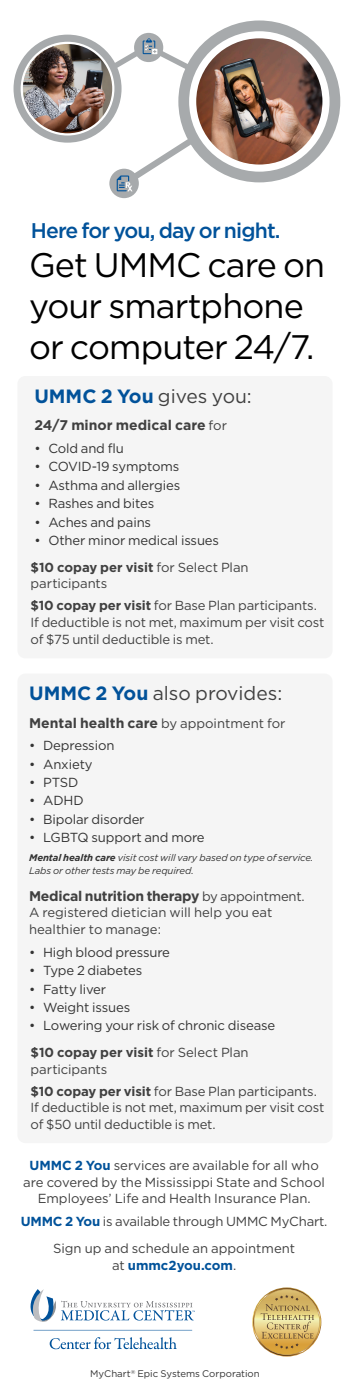
<style>
.page{position:relative;width:350px;height:1400px;background:#fff}
.page>*{position:absolute;margin:0;border:0;box-sizing:border-box;transform-origin:0 0}
.Titles{font:34.04px/41.1px "Gotham";letter-spacing:-.025em;color:#000}
.Titles-2{font:500 21.18px "Gotham";letter-spacing:-.04em;color:#01529a}
.Subheads{font:19.25px "Gotham";color:#404040}
.Subheads-2{font:700 14px "Gotham";color:#404040}
.Subheads-3{font:700 14px "Gotham";letter-spacing:-.02em;color:#404040}
.Subheads-4{font:13.12px/16.6px "Gotham";letter-spacing:-.01em;color:#404040}
.bullets{font:13.12px "Gotham";letter-spacing:-.01em;color:#333}
.bullets-2{font:italic 9.62px/13.1px "Gotham";letter-spacing:-.01em;color:#333}
.Subheads-5{font:9.62px "Gotham";color:#333}
.s1{font-weight:700;color:#01529a}
.s2{font-weight:400;font-size:13.12px}
.s3{font-weight:700}
</style>
<div class="page">
<div style="left:17px;top:376px;width:316px;height:282px;background:#f5f5f5;border-radius:8px"></div>
<div style="left:17px;top:674px;width:316px;height:469px;background:#f5f5f5;border-radius:8px"></div>
<div style="left:14px;top:35px;width:108px;height:108px;border:7px solid #a7aaac;border-radius:50%"></div>
<img style="left:23px;top:44px;width:89px;height:89px;border-radius:45px">
<div style="left:178px;top:20px;width:162px;height:162px;border:11px solid #a7aaac;border-radius:50%"></div>
<img style="left:196px;top:38px;width:126px;height:127px;border-radius:63px">
<svg style="left:50px;top:1337px;width:127px;height:12px"></svg>
<hr style="left:33px;top:1330px;width:159px;height:1px;background:#01529a">
<svg style="left:31px;top:1289px;width:164px;height:33px"></svg>
<svg style="left:252px;top:1288px;width:70px;height:69px"></svg>
<svg style="left:109px;top:169px;width:30px;height:29px"></svg>
<svg style="left:117px;top:132px;width:83px;height:59px"></svg>
<div style="left:134px;top:33px;width:29px;height:29px;background:#a7aaac;border-radius:50%"></div>
<svg style="left:104px;top:36px;width:97px;height:41px"></svg>
<p class="Titles-2" style="left:31px;top:219px;width:251px">Here for you, day or night.</p>
<p class="Titles" style="left:29px;top:244px;width:298px">Get UMMC care on your smartphone or computer 24/7.</p>
<p class="Subheads" style="left:34px;top:386px;width:219px"><span class="s1">UMMC 2 You</span> gives you:</p>
<p class="Subheads-2" style="left:34px;top:417px;width:194px">24/7 minor medical care <span class="s2">for</span></p>
<p class="bullets" style="left:34px;top:441px;width:91px">• Cold and flu</p>
<p class="bullets" style="left:34px;top:460px;width:146px">• COVID-19 symptoms</p>
<p class="bullets" style="left:34px;top:478px;width:147px">• Asthma and allergies</p>
<p class="bullets" style="left:34px;top:496px;width:121px">• Rashes and bites</p>
<p class="bullets" style="left:34px;top:515px;width:118px">• Aches and pains</p>
<p class="bullets" style="left:34px;top:533px;width:186px">• Other minor medical issues</p>
<p class="Subheads-4" style="left:31px;top:559px;width:220px"><span class="s3">$10 copay per visit</span> for Select Plan participants</p>
<p class="Subheads-4" style="left:31px;top:597px;width:295px"><span class="s3">$10 copay per visit</span> for Base Plan participants.<br>If deductible is not met, maximum per visit cost of $75 until deductible is met.</p>
<p class="Subheads" style="left:29px;top:683px;width:255px"><span class="s1">UMMC 2 You</span> also provides:</p>
<p class="Subheads-2" style="left:29px;top:714px;width:258px">Mental health care <span class="s2">by appointment for</span></p>
<p class="bullets" style="left:29px;top:738px;width:87px">• Depression</p>
<p class="bullets" style="left:29px;top:757px;width:65px">• Anxiety</p>
<p class="bullets" style="left:29px;top:775px;width:51px">• PTSD</p>
<p class="bullets" style="left:29px;top:794px;width:56px">• ADHD</p>
<p class="bullets" style="left:29px;top:812px;width:117px">• Bipolar disorder</p>
<p class="bullets" style="left:29px;top:830px;width:177px">• LGBTQ support and more</p>
<p class="bullets-2" style="left:29px;top:851px;width:286px"><span class="s3">Mental health care</span> visit cost will vary based on type of service.<br>Labs or other tests may be required.</p>
<p class="Subheads-3" style="left:29px;top:888px;width:277px">Medical nutrition therapy <span class="s2">by appointment.</span></p>
<p class="Subheads-4" style="left:29px;top:904px;width:245px">A registered dietician will help you eat healthier to manage:</p>
<p class="bullets" style="left:29px;top:945px;width:142px">• High blood pressure</p>
<p class="bullets" style="left:29px;top:963px;width:115px">• Type 2 diabetes</p>
<p class="bullets" style="left:29px;top:982px;width:79px">• Fatty liver</p>
<p class="bullets" style="left:29px;top:1000px;width:103px">• Weight issues</p>
<p class="bullets" style="left:29px;top:1018px;width:248px">• Lowering your risk of chronic disease</p>
<p class="Subheads-4" style="left:31px;top:1044px;width:220px"><span class="s3">$10 copay per visit</span> for Select Plan participants</p>
<p class="Subheads-4" style="left:31px;top:1083px;width:295px"><span class="s3">$10 copay per visit</span> for Base Plan participants.<br>If deductible is not met, maximum per visit cost of $50 until deductible is met.</p>
<p class="Subheads-4" style="left:23px;top:1157px;width:303px;text-align:center"><span class="s1">UMMC 2 You</span> services are available for all who are covered by the Mississippi State and School<br>Employees’ Life and Health Insurance Plan.</p>
<p class="Subheads-4" style="left:21px;top:1213px;width:308px"><span class="s1">UMMC 2 You</span> is available through UMMC MyChart.</p>
<p class="Subheads-4" style="left:53px;top:1240px;width:244px;text-align:center">Sign up and schedule an appointment at <span class="s1">ummc2you.com</span>.</p>
<p class="Subheads-5" style="left:90px;top:1368px;width:171px">MyChart<sup>®</sup> Epic Systems Corporation</p>
</div>
